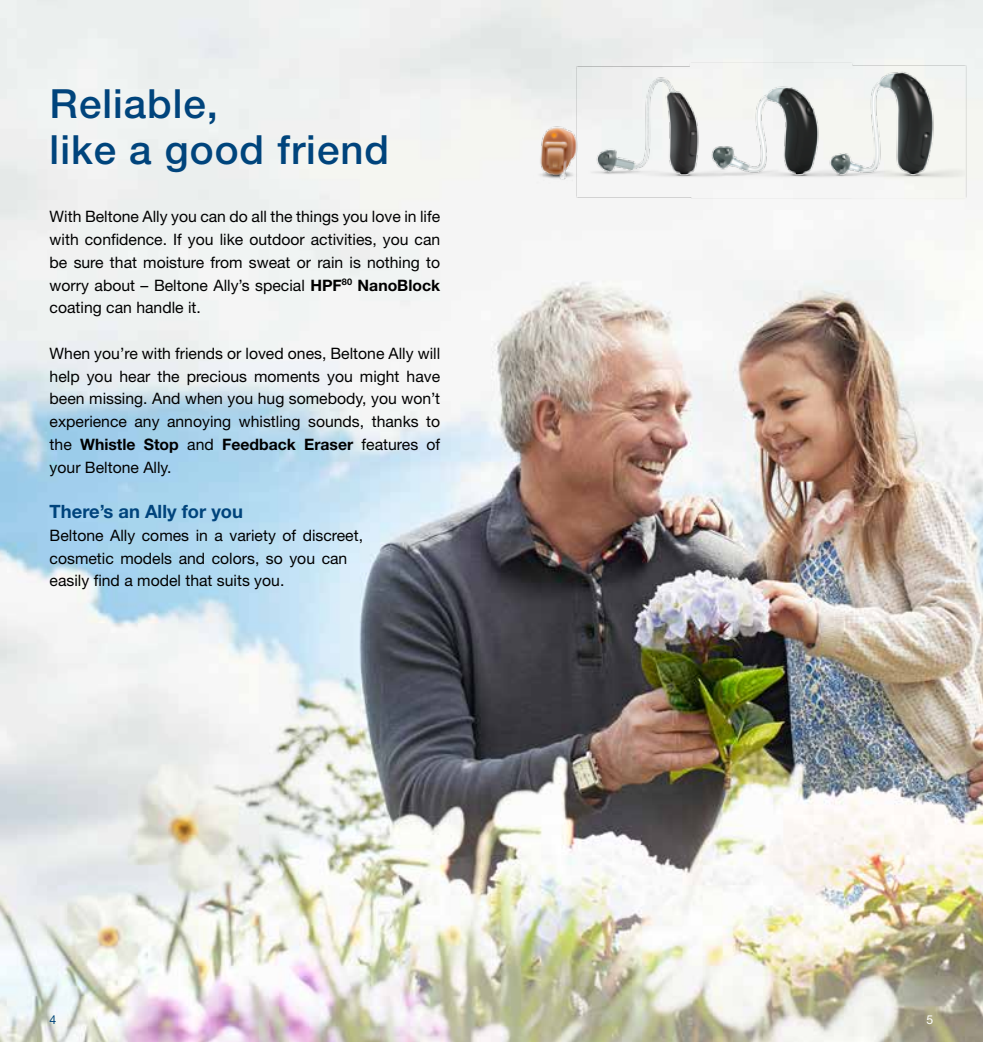
<style>
.page{position:relative;width:983px;height:1042px;background:#fff}
.page>*{position:absolute;margin:0;border:0;box-sizing:border-box;transform-origin:0 0}
.t1{font:500 40.25px/45.5px "Helvetica Neue LT Pro";letter-spacing:.025em;color:#00447c}
.t2{font:700 18.38px "Helvetica Neue LT Pro";color:#00447c}
.t3{font:15.75px/22.8px "Helvetica Neue LT Pro";color:#000;text-align:justify}
.t4{font:12.25px "Helvetica Neue LT Pro";color:#00447c}
.t5{font:12.25px "Helvetica Neue LT Pro";color:#fff}
.s1{font-weight:700}
</style>
<div class="page">
<img style="left:0;top:0;width:982px;height:1042px">
<div style="left:606px;top:181px;width:376px;height:27px;background:#f5f5f5"></div>
<img style="left:606px;top:42px;width:376px;height:139px">
<img style="left:514px;top:42px;width:92px;height:167px">
<h1 class="t1" style="left:50px;top:81px;width:341px">Reliable,<br>like a good friend</h1>
<p class="t3" style="left:50px;top:205px;width:392px">With Beltone Ally you can do all the things you love in life with confidence. If you like outdoor activities, you can be sure that moisture from sweat or rain is nothing to worry about – Beltone Ally’s special <span class="s1">HPF</span><sup>80</sup> <span class="s1">NanoBlock </span>coating can handle it.</p>
<p class="t3" style="left:50px;top:342px;width:392px">When you’re with friends or loved ones, Beltone Ally will help you hear the precious moments you might have been missing. And when you hug somebody, you won’t experience any annoying whistling sounds, thanks to the <span class="s1">Whistle Stop</span> and <span class="s1">Feedback Eraser</span> features of your Beltone Ally.</p>
<p class="t2" style="left:50px;top:500px;width:195px">There’s an Ally for you</p>
<p class="t3" style="left:50px;top:524px;width:315px;text-align:left">Beltone Ally comes in a variety of discreet, cosmetic models and colors, so you can easily find a model that suits you.</p>
<p class="t4" style="left:50px;top:1012px;width:8px">4</p>
<p class="t5" style="left:926px;top:1012px;width:8px">5</p>
</div>
